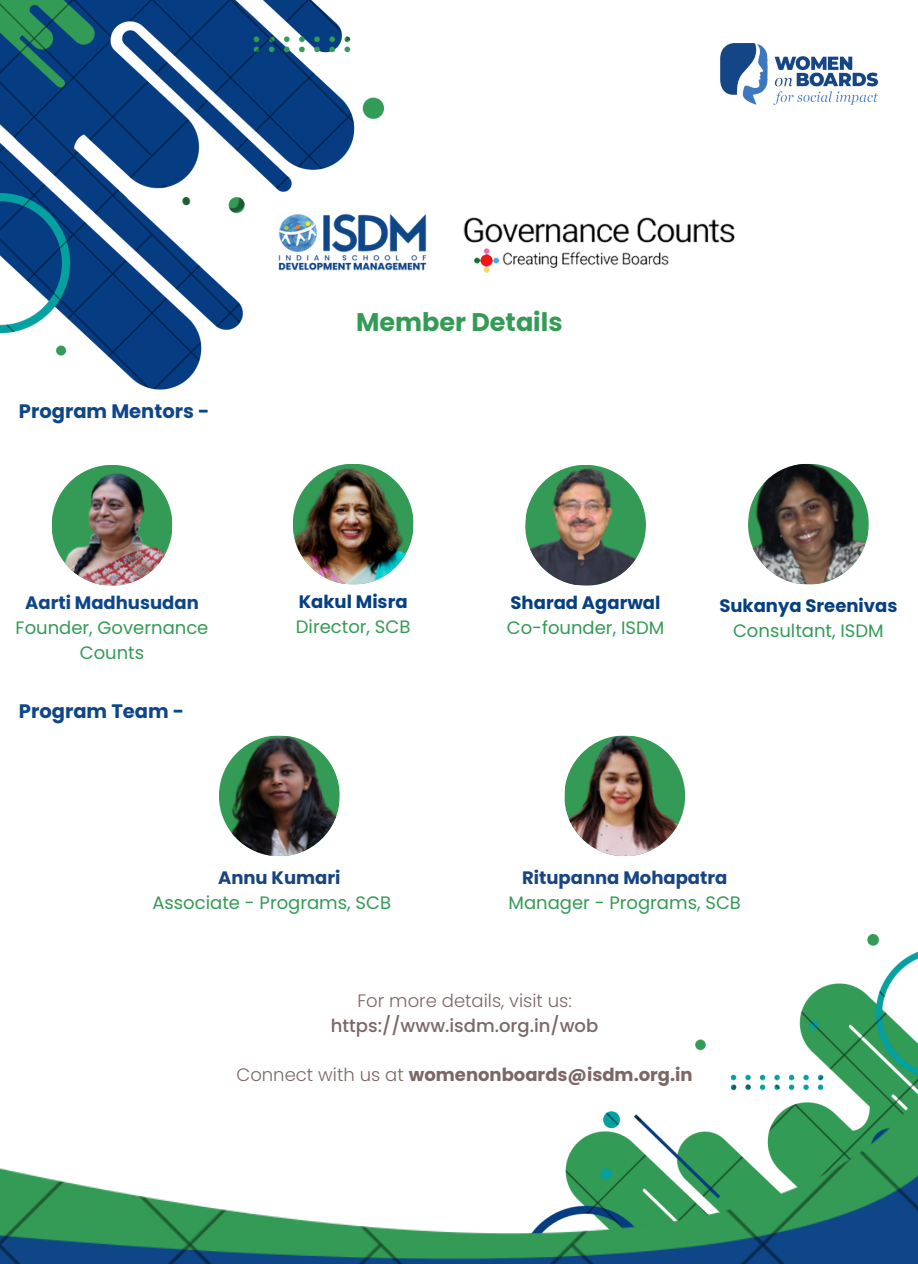
<style>
.page{position:relative;width:918px;height:1264px;background:#fff}
.page>*{position:absolute;margin:0;border:0;box-sizing:border-box;transform-origin:0 0}
.t1{font:700 25.5px "Poppins";color:#339b55}
.t2{font:700 19.5px "Poppins";color:#0e4688}
.t3{font:18px/24.8px "Poppins";color:#339b55;text-align:center}
.t4{font:700 18px "Poppins";color:#7b6765}
.t5{font:700 18px "Poppins";color:#063f82}
.t6{font:500 18px "Poppins";color:#7b6765}
.t7{font:300 18px "Poppins";color:#7b6765}
.t8{font:700 18px "Poppins";color:#0e4688}
.t9{font:700 18px "Poppins";color:#184582}
.s1{font-weight:700;color:#184582}
.s2{font-weight:300}
</style>
<div class="page">
<img style="left:463px;top:217px;width:271px;height:56px">
<img style="left:383px;top:213px;width:44px;height:58px">
<img style="left:807px;top:935px;width:111px;height:65px">
<img style="left:1px;top:0;width:382px;height:390px">
<img style="left:525px;top:465px;width:121px;height:121px">
<img style="left:51px;top:465px;width:122px;height:121px">
<img style="left:293px;top:464px;width:121px;height:121px">
<img style="left:748px;top:463px;width:121px;height:122px">
<img style="left:0;top:1000px;width:918px;height:263px">
<img style="left:721px;top:43px;width:158px;height:62px">
<img style="left:564px;top:735px;width:121px;height:121px">
<img style="left:219px;top:735px;width:121px;height:121px">
<p class="t2" style="left:19px;top:397px;width:192px">Program Mentors -</p>
<p class="t8" style="left:25px;top:590px;width:175px">Aarti Madhusudan</p>
<p class="t3" style="left:16px;top:615px;width:194px">Founder, Governance<br>Counts</p>
<p class="t2" style="left:19px;top:697px;width:167px">Program Team -</p>
<h1 class="t1" style="left:356px;top:304px;width:208px">Member Details</h1>
<p class="t5" style="left:299px;top:589px;width:110px">Kakul Misra</p>
<p class="t3" style="left:296px;top:614px;width:116px">Director, SCB</p>
<h2 class="t5" style="left:511px;top:590px;width:151px">Sharad Agarwal</h2>
<p class="t3" style="left:507px;top:615px;width:159px">Co-founder, ISDM</p>
<p class="t5" style="left:719px;top:593px;width:180px">Sukanya Sreenivas</p>
<p class="t3" style="left:733px;top:618px;width:152px">Consultant, ISDM</p>
<p class="t9" style="left:218px;top:865px;width:124px">Annu Kumari</p>
<p class="t3" style="left:152px;top:890px;width:240px">Associate - Programs, SCB</p>
<p class="t3" style="left:509px;top:865px;width:234px"><span class="s1">Ritupanna Mohapatra<br></span>Manager - Programs, SCB</p>
<p class="t7" style="left:357px;top:987px;width:216px">For more details, visit us:</p>
<h2 class="t6" style="left:331px;top:1012px;width:269px">https://www.isdm.org.in/wob</h2>
<p class="t4" style="left:236px;top:1062px;width:458px"><span class="s2">Connect with us at</span> womenonboards@isdm.org.in</p>
</div>
